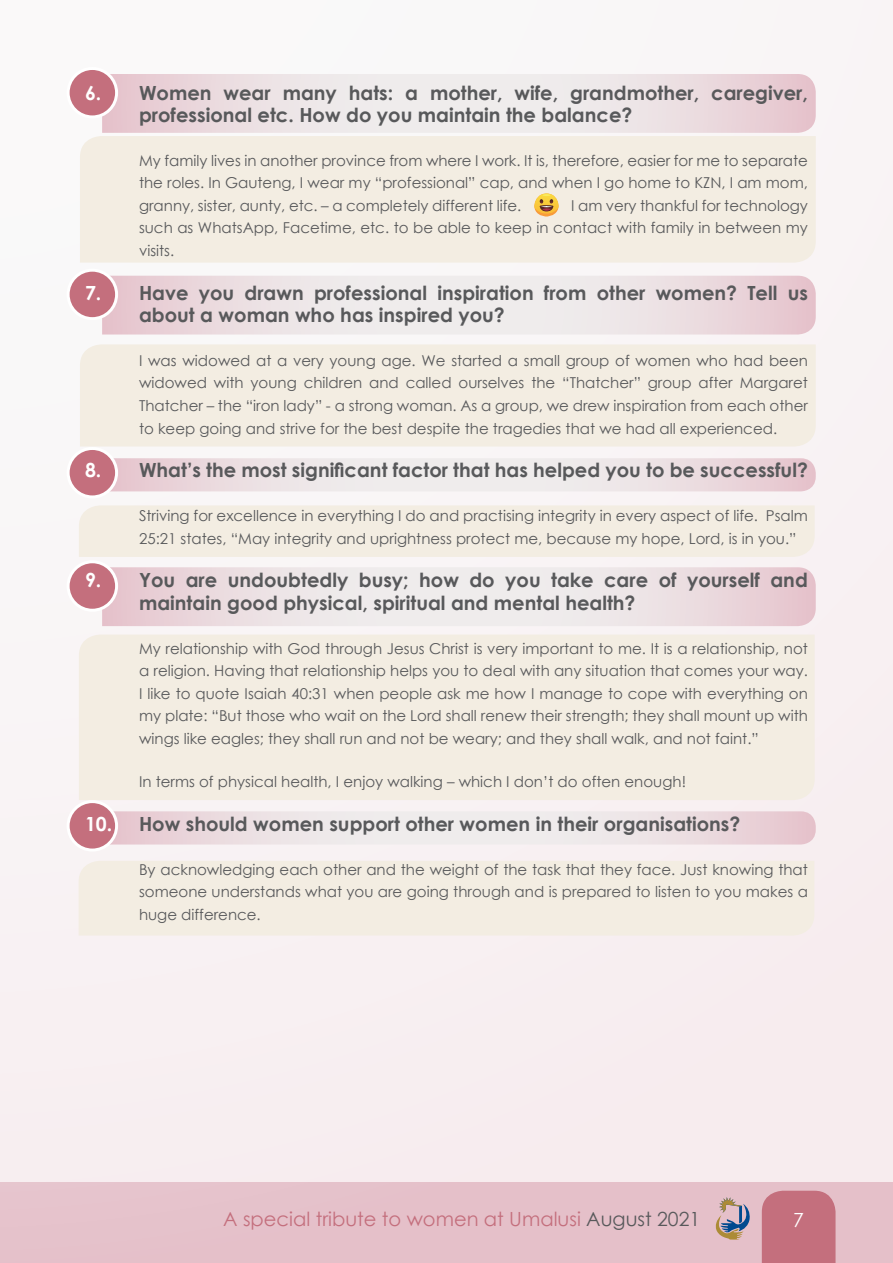
<style>
.page{position:relative;width:893px;height:1263px;background:#f8f0f2}
.page>*{position:absolute;margin:0;border:0;box-sizing:border-box;transform-origin:0 0}
.t1{font:700 19.5px/22.5px "Century Gothic";color:#58595b}
.t2{font:19.5px "Century Gothic";color:#c46f7d}
.t3{font:19.5px "Century Gothic";color:#fff}
.t4{font:15px/22.5px "Century Gothic";color:#58595b;text-align:justify}
.s1{color:#fff}
.s2{color:#58595b}
</style>
<div class="page">
<div style="left:0;top:1183px;width:893px;height:80px;background:#e5c0c9"></div>
<div style="left:762px;top:1191px;width:73px;height:72px;background:#c46f7d"></div>
<svg style="left:715px;top:1197px;width:35px;height:42px"></svg>
<div style="left:80px;top:136px;width:736px;height:126px;background:#f3ede2"></div>
<div style="left:80px;top:345px;width:736px;height:101px;background:#f3ede2"></div>
<div style="left:79px;top:506px;width:736px;height:51px;background:#f3ede2"></div>
<div style="left:79px;top:861px;width:735px;height:74px;background:#f3ede2"></div>
<div style="left:79px;top:635px;width:736px;height:165px;background:#f3ede2"></div>
<svg style="left:102px;top:74px;width:714px;height:59px"></svg>
<div style="left:68px;top:68px;width:49px;height:49px;background:#c46f7d;border-radius:50%"></div>
<div style="left:67px;top:67px;width:51px;height:51px;border:3px solid #fff;border-radius:50%"></div>
<svg style="left:102px;top:276px;width:714px;height:58px"></svg>
<div style="left:68px;top:270px;width:49px;height:49px;background:#c46f7d;border-radius:50%"></div>
<div style="left:67px;top:269px;width:51px;height:51px;border:3px solid #fff;border-radius:50%"></div>
<svg style="left:102px;top:567px;width:714px;height:59px"></svg>
<div style="left:68px;top:562px;width:49px;height:48px;background:#c46f7d;border-radius:50%"></div>
<div style="left:67px;top:560px;width:51px;height:52px;border:3px solid #fff;border-radius:50%"></div>
<svg style="left:109px;top:458px;width:707px;height:33px"></svg>
<div style="left:68px;top:448px;width:49px;height:49px;background:#c46f7d;border-radius:50%"></div>
<div style="left:67px;top:447px;width:51px;height:51px;border:3px solid #fff;border-radius:50%"></div>
<svg style="left:109px;top:811px;width:707px;height:33px"></svg>
<div style="left:68px;top:801px;width:49px;height:49px;background:#c46f7d;border-radius:50%"></div>
<div style="left:67px;top:800px;width:51px;height:51px;border:3px solid #fff;border-radius:50%"></div>
<svg style="left:534px;top:193px;width:25px;height:23px"></svg>
<h1 class="t1" style="left:139px;top:80px;width:670px;text-indent:-54px"><span class="s1">6.</span> Women wear many hats: a mother, wife, grandmother, caregiver, professional etc. How do you maintain the balance?</h1>
<p class="t4" style="left:139px;top:149px;width:670px">My family lives in another province from where I work. It is, therefore, easier for me to separate the roles. In Gauteng, I wear my “professional” cap, and when I go home to KZN, I am mom, granny, sister, aunty, etc. – a completely different life.</p>
<p class="t4" style="left:139px;top:194px;width:670px;text-indent:432px">I am very thankful for technology such as WhatsApp, Facetime, etc. to be able to keep in contact with family in between my visits.</p>
<h1 class="t1" style="left:139px;top:280px;width:670px;text-indent:-54px"><span class="s1">7.</span> Have you drawn professional inspiration from other women? Tell us about a woman who has inspired you?</h1>
<p class="t4" style="left:139px;top:349px;width:670px">I was widowed at a very young age. We started a small group of women who had been widowed with young children and called ourselves the “Thatcher” group after Margaret Thatcher – the “iron lady” - a strong woman. As a group, we drew inspiration from each other to keep going and strive for the best despite the tragedies that we had all experienced.</p>
<h1 class="t1" style="left:85px;top:458px;width:724px"><span class="s1">8.</span> What’s the most significant factor that has helped you to be successful?</h1>
<p class="t4" style="left:139px;top:504px;width:670px">Striving for excellence in everything I do and practising integrity in every aspect of life. Psalm<br>25:21 states, “May integrity and uprightness protect me, because my hope, Lord, is in you.”</p>
<h1 class="t1" style="left:139px;top:568px;width:670px;text-indent:-54px"><span class="s1">9.</span> You are undoubtedly busy; how do you take care of yourself and maintain good physical, spiritual and mental health?</h1>
<p class="t4" style="left:139px;top:637px;width:670px">My relationship with God through Jesus Christ is very important to me. It is a relationship, not a religion. Having that relationship helps you to deal with any situation that comes your way.<br>I like to quote Isaiah 40:31 when people ask me how I manage to cope with everything on my plate: “But those who wait on the Lord shall renew their strength; they shall mount up with wings like eagles; they shall run and not be weary; and they shall walk, and not faint.”</p>
<p class="t4" style="left:139px;top:770px;width:548px">In terms of physical health, I enjoy walking – which I don’t do often enough!</p>
<h1 class="t1" style="left:85px;top:812px;width:657px"><span class="s1">10.</span> How should women support other women in their organisations?</h1>
<p class="t4" style="left:139px;top:858px;width:670px">By acknowledging each other and the weight of the task that they face. Just knowing that someone understands what you are going through and is prepared to listen to you makes a huge difference.</p>
<h1 class="t2" style="left:223px;top:1205px;width:479px">A special tribute to women at Umalusi <span class="s2">August 2021</span></h1>
<h1 class="t3" style="left:793px;top:1206px;width:12px">7</h1>
</div>
